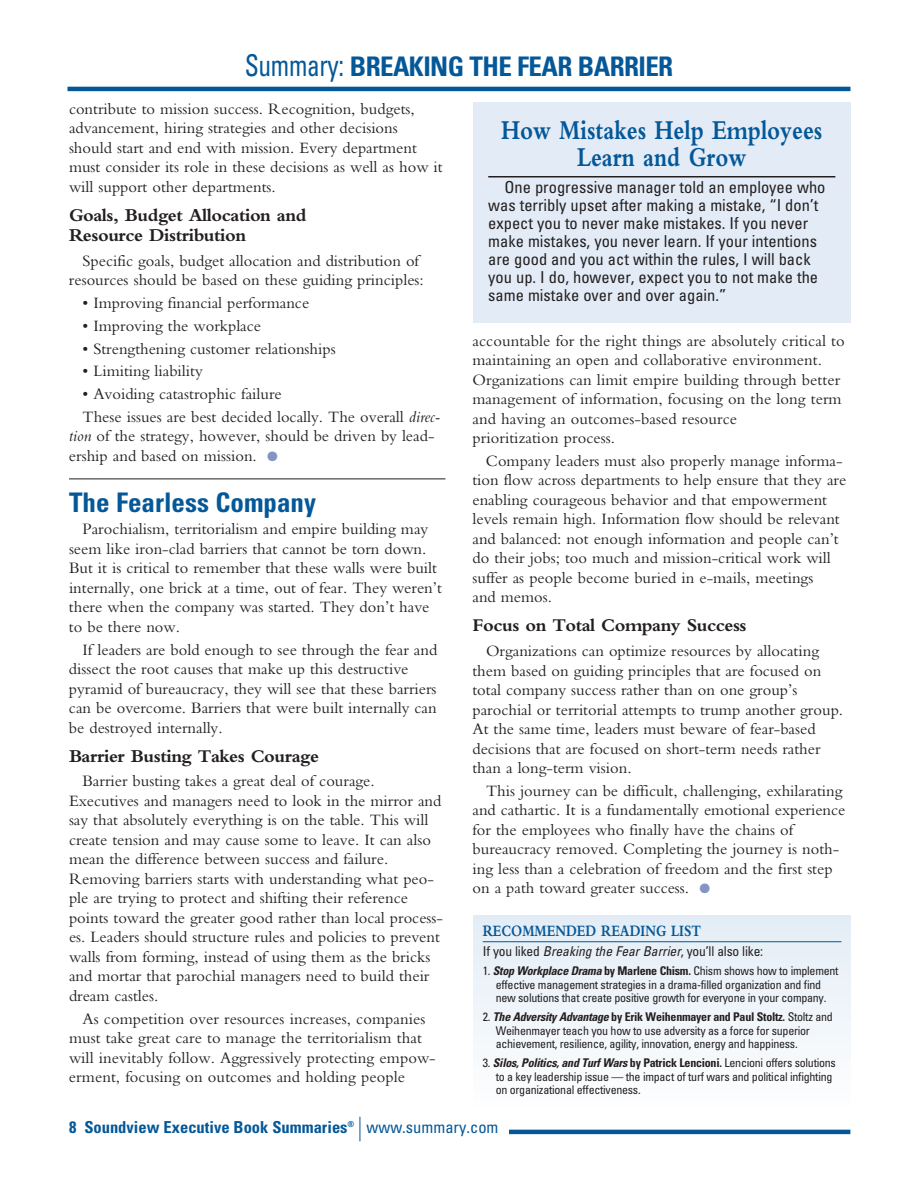
<style>
.page{position:relative;width:918px;height:1188px;background:#fff}
.page>*{position:absolute;margin:0;border:0;box-sizing:border-box;transform-origin:0 0}
.t1{font:700 28.5px/27px "Bembo Std";color:#055898;text-align:center;scale:.8 1}
.t2{font:700 condensed 27px "Univers LT Std";letter-spacing:-.02em;color:#055898}
.t3{font:700 condensed 27px "Univers LT Std";color:#055898}
.t4{font:700 18.75px/20.2px "Bembo Std";letter-spacing:-.025em;color:#231f20}
.t5{font:16.5px/19.5px "Bembo Std";color:#231f20}
.t6{font:condensed 16.5px/18px "Univers LT Std";color:#231f20}
.t7{font:700 condensed 16.5px "Univers LT Std";color:#055898}
.t8{font:700 16.5px "Bembo Std";color:#055898;scale:.8 1}
.t9{font:condensed 13.5px "Univers LT Std";letter-spacing:-.015em;color:#231f20}
.t10{font:condensed 12px/13.5px "Univers LT Std";letter-spacing:-.02em;color:#231f20}
.s1{font-weight:400;font-size:30px}
.s2{font-style:italic}
.s3{color:#8495c2}
.s4{font-weight:700;font-style:italic}
.s5{font-weight:700}
.s6{font-weight:400}
</style>
<div class="page">
<hr style="left:69px;top:479px;width:377px;height:1px;background:#231f20">
<hr style="left:68px;top:87px;width:782px;height:4px;background:#055898">
<hr style="left:68px;top:1130px;width:782px;height:4px;background:#055898">
<div style="left:68px;top:1117px;width:441px;height:25px;background:#fff"></div>
<svg style="left:360px;top:1117px;width:1px;height:24px"></svg>
<div style="left:474px;top:916px;width:376px;height:192px;background:#f1f5fa"></div>
<hr style="left:483px;top:941px;width:359px;height:1px;background:#055898">
<div style="left:473px;top:102px;width:377px;height:221px;background:#e3ecf6"></div>
<hr style="left:488px;top:176px;width:347px;height:2px;background:#231f20">
<h2 class="t2" style="left:245px;top:56px;width:430px"><span class="s1">Summary:</span> BREAKING THE FEAR BARRIER</h2>
<p class="t5" style="left:69px;top:101px;width:375px">contribute to mission success. Recognition, budgets, advancement, hiring strategies and other decisions should start and end with mission. Every department must consider its role in these decisions as well as how it will support other departments.</p>
<p class="t4" style="left:69px;top:207px;width:239px">Goals, Budget Allocation and<br>Resource Distribution</p>
<p class="t5" style="left:69px;top:253px;width:356px;text-align:center">Specific goals, budget allocation and distribution of resources should be based on these guiding principles:</p>
<p class="t5" style="left:82px;top:295px;width:228px">• Improving financial performance</p>
<p class="t5" style="left:82px;top:318px;width:180px">• Improving the workplace</p>
<p class="t5" style="left:82px;top:340px;width:255px">• Strengthening customer relationships</p>
<p class="t5" style="left:82px;top:363px;width:122px">• Limiting liability</p>
<p class="t5" style="left:82px;top:384px;width:359px;line-height:22.8px">• Avoiding catastrophic failure<br>These issues are best decided locally. The overall <span class="s2">direc-</span></p>
<p class="t5" style="left:69px;top:428px;width:367px"><span class="s2">tion</span> of the strategy, however, should be driven by lead&shy;ership and based on mission. <span class="s3">●</span></p>
<h2 class="t3" style="left:69px;top:492px;width:249px">The Fearless Company</h2>
<p class="t5" style="left:69px;top:521px;width:374px;text-indent:14px">Parochialism, territorialism and empire building may seem like iron-clad barriers that cannot be torn down.<br>But it is critical to remember that these walls were built internally, one brick at a time, out of fear. They weren’t there when the company was started. They don’t have to be there now.</p>
<p class="t5" style="left:69px;top:641px;width:370px;text-indent:14px">If leaders are bold enough to see through the fear and dissect the root causes that make up this destructive pyramid of bureaucracy, they will see that these barriers can be overcome. Barriers that were built internally can be destroyed internally.</p>
<p class="t4" style="left:69px;top:747px;width:252px">Barrier Busting Takes Courage</p>
<p class="t5" style="left:69px;top:773px;width:376px;text-indent:13px">Barrier busting takes a great deal of courage.<br>Executives and managers need to look in the mirror and say that absolutely everything is on the table. This will create tension and may cause some to leave. It can also mean the difference between success and failure.<br>Removing barriers starts with understanding what peo&shy;ple are trying to protect and shifting their reference points toward the greater good rather than local process&shy;es. Leaders should structure rules and policies to prevent walls from forming, instead of using them as the bricks and mortar that parochial managers need to build their dream castles.</p>
<p class="t5" style="left:69px;top:1010px;width:368px;text-indent:14px">As competition over resources increases, companies must take great care to manage the territorialism that will inevitably follow. Aggressively protecting empow&shy;erment, focusing on outcomes and holding people</p>
<h1 class="t1" style="left:501px;top:119px;width:403px">How Mistakes Help Employees<br>Learn and Grow</h1>
<p class="t6" style="left:488px;top:179px;width:339px;text-indent:16px">One progressive manager told an employee who was terribly upset after making a mistake, “I don’t expect you to never make mistakes. If you never make mistakes, you never learn. If your intentions are good and you act within the rules, I will back you up. I do, however, expect you to not make the same mistake over and over again.”</p>
<p class="t5" style="left:472px;top:332px;width:374px">accountable for the right things are absolutely critical to maintaining an open and collaborative environment.<br>Organizations can limit empire building through better management of information, focusing on the long term and having an outcomes-based resource<br>prioritization process.</p>
<p class="t5" style="left:472px;top:453px;width:375px;text-indent:13px">Company leaders must also properly manage informa&shy;tion flow across departments to help ensure that they are enabling courageous behavior and that empowerment levels remain high. Information flow should be relevant and balanced: not enough information and people can’t do their jobs; too much and mission-critical work will suffer as people become buried in e-mails, meetings<br>and memos.</p>
<p class="t4" style="left:472px;top:617px;width:276px">Focus on Total Company Success</p>
<p class="t5" style="left:473px;top:643px;width:372px;text-indent:13px">Organizations can optimize resources by allocating them based on guiding principles that are focused on total company success rather than on one group’s parochial or territorial attempts to trump another group.<br>At the same time, leaders must beware of fear-based decisions that are focused on short-term needs rather than a long-term vision.</p>
<p class="t5" style="left:473px;top:783px;width:374px;text-indent:13px">This journey can be difficult, challenging, exhilarating and cathartic. It is a fundamentally emotional experience for the employees who finally have the chains of bureaucracy removed. Completing the journey is noth&shy;ing less than a celebration of freedom and the first step on a path toward greater success. <span class="s3">●</span></p>
<p class="t8" style="left:483px;top:925px;width:274px">RECOMMENDED READING LIST</p>
<p class="t9" style="left:483px;top:947px;width:282px">If you liked <span class="s2">Breaking the Fear Barrier</span>, you’ll also like:</p>
<p class="t10" style="left:483px;top:965px;width:357px;text-align:center">1. <span class="s4">Stop Workplace Drama</span> <span class="s5">by Marlene Chism.</span> Chism shows how to implement effective management strategies in a drama-filled organization and find<br>new solutions that create positive growth for everyone in your company.</p>
<p class="t10" style="left:496px;top:1011px;width:339px;text-indent:-13px">2. <span class="s4">The Adversity Advantage</span> <span class="s5">by Erik Weihenmayer and Paul Stoltz.</span> Stoltz and<br>Weihenmayer teach you how to use adversity as a force for superior achievement, resilience, agility, innovation, energy and happiness.</p>
<p class="t10" style="left:496px;top:1057px;width:342px;text-indent:-13px">3. <span class="s4">Silos, Politics, and Turf Wars</span> <span class="s5">by Patrick Lencioni.</span> Lencioni offers solutions to a key leadership issue — the impact of turf wars and political infighting on organizational effectiveness.</p>
<p class="t7" style="left:69px;top:1121px;width:431px">8 Soundview Executive Book Summaries<sup>®</sup> <span class="s6">www.summary.com</span></p>
</div>
